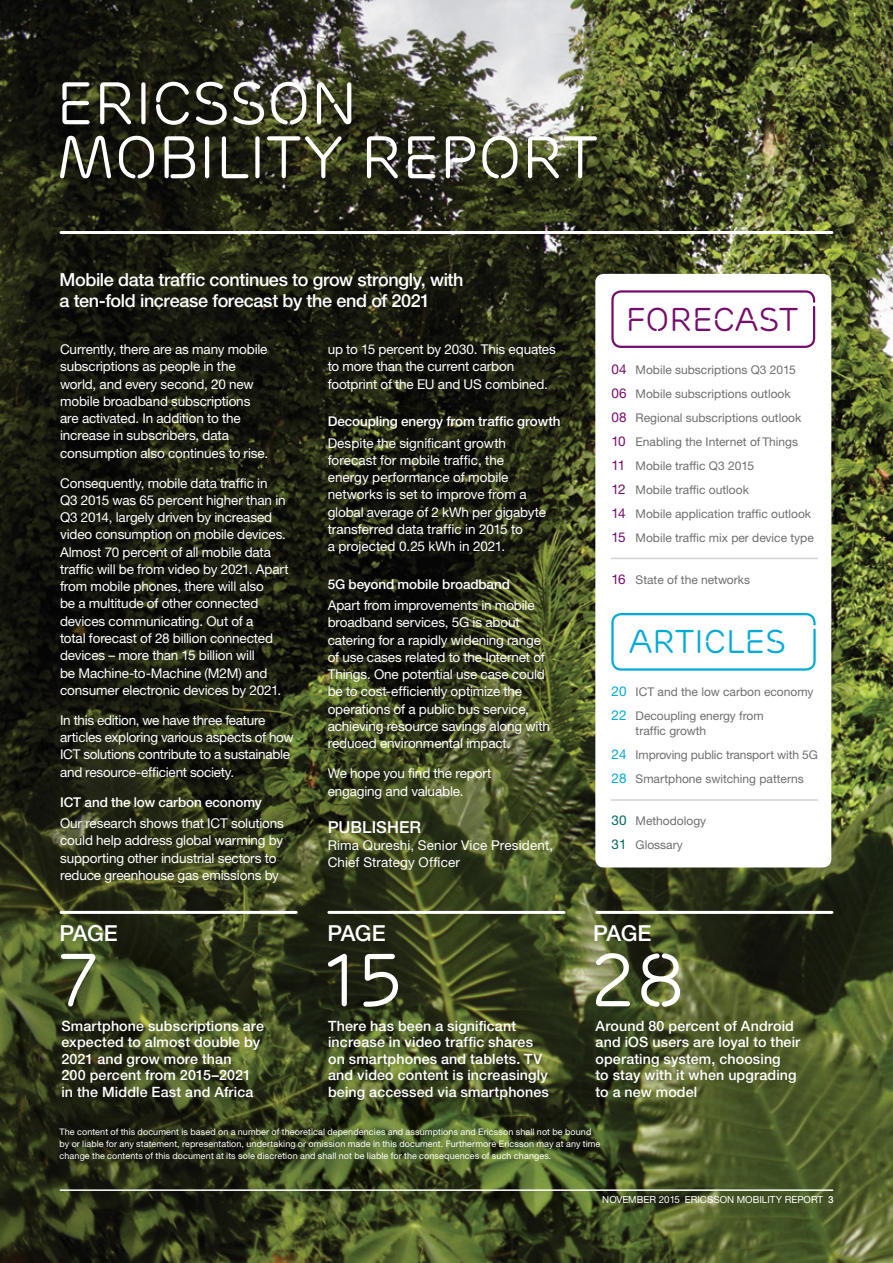
<style>
.page{position:relative;width:893px;height:1263px;background:#fff}
.page>*{position:absolute;margin:0;border:0;box-sizing:border-box;transform-origin:0 0}
.t1{font:75px "Ericsson Capital";color:#fff}
.t2{font:60px/54px "Ericsson Capital";color:#fff}
.t3{font:33px "Ericsson Capital";color:#750d6c}
.t4{font:33px "Ericsson Capital";color:#00abd6}
.t5{font:500 22.05px "Ericsson Sans";letter-spacing:-.03em;color:#fff}
.t6{font:500 18px/21.6px "Ericsson Sans";letter-spacing:-.02em;color:#fff}
.t7{font:500 16.5px "Ericsson Sans";letter-spacing:.005em;color:#fff}
.t8{font:500 14.25px/16.5px "Ericsson Sans";letter-spacing:.01em;color:#fff}
.t9{font:13.5px/17.2px "Ericsson Sans";letter-spacing:-.01em;color:#fff}
.t10{font:500 13.5px "Ericsson Sans";letter-spacing:-.01em;color:#fff}
.t11{font:13.5px/17.2px "Ericsson Sans";letter-spacing:.01em;color:#fff}
.t12{font:12px/24px "Ericsson Sans";color:#6d6e71}
.t13{font:9.75px "Ericsson Sans";color:#fff}
.t14{font:9px/12px "Ericsson Sans";letter-spacing:.01em;color:#fff}
.s1{font-size:13.5px;color:#750d6c}
.s2{font-size:13.5px;color:#00abd6}
.s3{font-size:13.5px;color:#006862}
.s4{font-weight:500}
</style>
<div class="page">
<img style="left:0;top:0;width:893px;height:1263px">
<div style="left:595px;top:274px;width:236px;height:593px;background:#fff;border-radius:9px"></div>
<div style="left:611px;top:290px;width:204px;height:58px;border:2px solid #750d6c;border-radius:9px"></div>
<div style="left:611px;top:613px;width:205px;height:58px;border:2px solid #00abd6;border-radius:9px"></div>
<hr style="left:61px;top:231px;width:771px;height:3px;background:#fff">
<hr style="left:60px;top:1189px;width:773px;height:2px;background:#fff">
<hr style="left:611px;top:558px;width:206px;height:1px;background:#d1d3d4">
<hr style="left:611px;top:799px;width:206px;height:2px;background:#d1d3d4">
<hr style="left:61px;top:911px;width:235px;height:3px;background:#fff">
<hr style="left:329px;top:911px;width:235px;height:3px;background:#fff">
<hr style="left:597px;top:911px;width:235px;height:3px;background:#fff">
<h2 class="t2" style="left:56px;top:77px;width:543px">ERICSSON<br>MOBILITY REPORT</h2>
<h3 class="t6" style="left:60px;top:268px;width:406px">Mobile data traffic continues to grow strongly, with a ten-fold increase forecast by the end of 2021</h3>
<p class="t9" style="left:60px;top:341px;width:210px">Currently, there are as many mobile subscriptions as people in the world, and every second, 20 new mobile broadband subscriptions are activated. In addition to the increase in subscribers, data consumption also continues to rise.</p>
<p class="t9" style="left:60px;top:474px;width:230px">Consequently, mobile data traffic in<br>Q3 2015 was 65 percent higher than in Q3 2014, largely driven by increased video consumption on mobile devices.<br>Almost 70 percent of all mobile data traffic will be from video by 2021. Apart from mobile phones, there will also<br>be a multitude of other connected devices communicating. Out of a<br>total forecast of 28 billion connected devices – more than 15 billion will<br>be Machine-to-Machine (M2M) and consumer electronic devices by 2021.</p>
<p class="t9" style="left:60px;top:711px;width:235px">In this edition, we have three feature articles exploring various aspects of how ICT solutions contribute to a sustainable and resource-efficient society.</p>
<p class="t10" style="left:60px;top:794px;width:203px">ICT and the low carbon economy</p>
<p class="t9" style="left:60px;top:815px;width:225px">Our research shows that ICT solutions could help address global warming by supporting other industrial sectors to reduce greenhouse gas emissions by</p>
<p class="t9" style="left:328px;top:341px;width:230px">up to 15 percent by 2030. This equates to more than the current carbon footprint of the EU and US combined.</p>
<p class="t10" style="left:328px;top:414px;width:234px">Decoupling energy from traffic growth</p>
<p class="t9" style="left:328px;top:434px;width:220px">Despite the significant growth forecast for mobile traffic, the energy performance of mobile networks is set to improve from a global average of 2 kWh per gigabyte transferred data traffic in 2015 to<br>a projected 0.25 kWh in 2021.</p>
<p class="t10" style="left:328px;top:576px;width:184px">5G beyond mobile broadband</p>
<p class="t9" style="left:328px;top:597px;width:224px">Apart from improvements in mobile broadband services, 5G is about catering for a rapidly widening range of use cases related to the Internet of Things. One potential use case could be to cost-efficiently optimize the operations of a public bus service, achieving resource savings along with reduced environmental impact.</p>
<p class="t9" style="left:328px;top:765px;width:165px">We hope you find the report engaging and valuable.</p>
<p class="t7" style="left:328px;top:818px;width:95px">PUBLISHER</p>
<p class="t11" style="left:328px;top:837px;width:227px">Rima Qureshi, Senior Vice President,<br>Chief Strategy Officer</p>
<h3 class="t3" style="left:626px;top:300px;width:174px">FORECAST</h3>
<p class="t12" style="left:612px;top:358px;width:204px"><span class="s1">04</span> Mobile subscriptions Q3 2015<br><span class="s1">06</span> Mobile subscriptions outlook<br><span class="s1">08</span> Regional subscriptions outlook<br><span class="s1">10</span> Enabling the Internet of Things<br><span class="s1">11</span> Mobile traffic Q3 2015<br><span class="s1">12</span> Mobile traffic outlook<br><span class="s1">14</span> Mobile application traffic outlook<br><span class="s1">15</span> Mobile traffic mix per device type</p>
<p class="t12" style="left:612px;top:568px;width:140px"><span class="s1">16</span> State of the networks</p>
<h3 class="t4" style="left:629px;top:622px;width:158px">ARTICLES</h3>
<p class="t12" style="left:612px;top:680px;width:203px"><span class="s2">20</span> ICT and the low carbon economy<br><span class="s2">22</span> Decoupling energy from</p>
<p class="t12" style="left:612px;top:718px;width:208px;text-indent:24px">traffic growth<br><span class="s2">24</span> Improving public transport with 5G<br><span class="s2">28</span> Smartphone switching patterns</p>
<p class="t12" style="left:612px;top:808px;width:96px"><span class="s3">30</span> Methodology<br><span class="s3">31</span> Glossary</p>
<h3 class="t5" style="left:60px;top:920px;width:60px">PAGE</h3>
<h3 class="t5" style="left:327px;top:921px;width:60px">PAGE</h3>
<h3 class="t5" style="left:593px;top:921px;width:60px">PAGE</h3>
<h1 class="t1" style="left:58px;top:936px;width:41px">7</h1>
<h1 class="t1" style="left:324px;top:936px;width:80px">15</h1>
<h1 class="t1" style="left:591px;top:936px;width:96px">28</h1>
<p class="t8" style="left:61px;top:1017px;width:204px">Smartphone subscriptions are expected to almost double by<br>2021 and grow more than<br>200 percent from 2015–2021 in the Middle East and Africa</p>
<p class="t8" style="left:328px;top:1017px;width:222px">There has been a significant increase in video traffic shares on smartphones and tablets. TV and video content is increasingly being accessed via smartphones</p>
<p class="t8" style="left:595px;top:1017px;width:206px">Around 80 percent of Android and iOS users are loyal to their operating system, choosing<br>to stay with it when upgrading to a new model</p>
<p class="t14" style="left:60px;top:1126px;width:542px">The content of this document is based on a number of theoretical dependencies and assumptions and Ericsson shall not be bound by or liable for any statement, representation, undertaking or omission made in this document. Furthermore Ericsson may at any time change the contents of this document at its sole discretion and shall not be liable for the consequences of such changes.</p>
<p class="t13" style="left:602px;top:1194px;width:233px">NOVEMBER 2015 ERICSSON MOBILITY REPORT <span class="s4">3</span></p>
</div>
